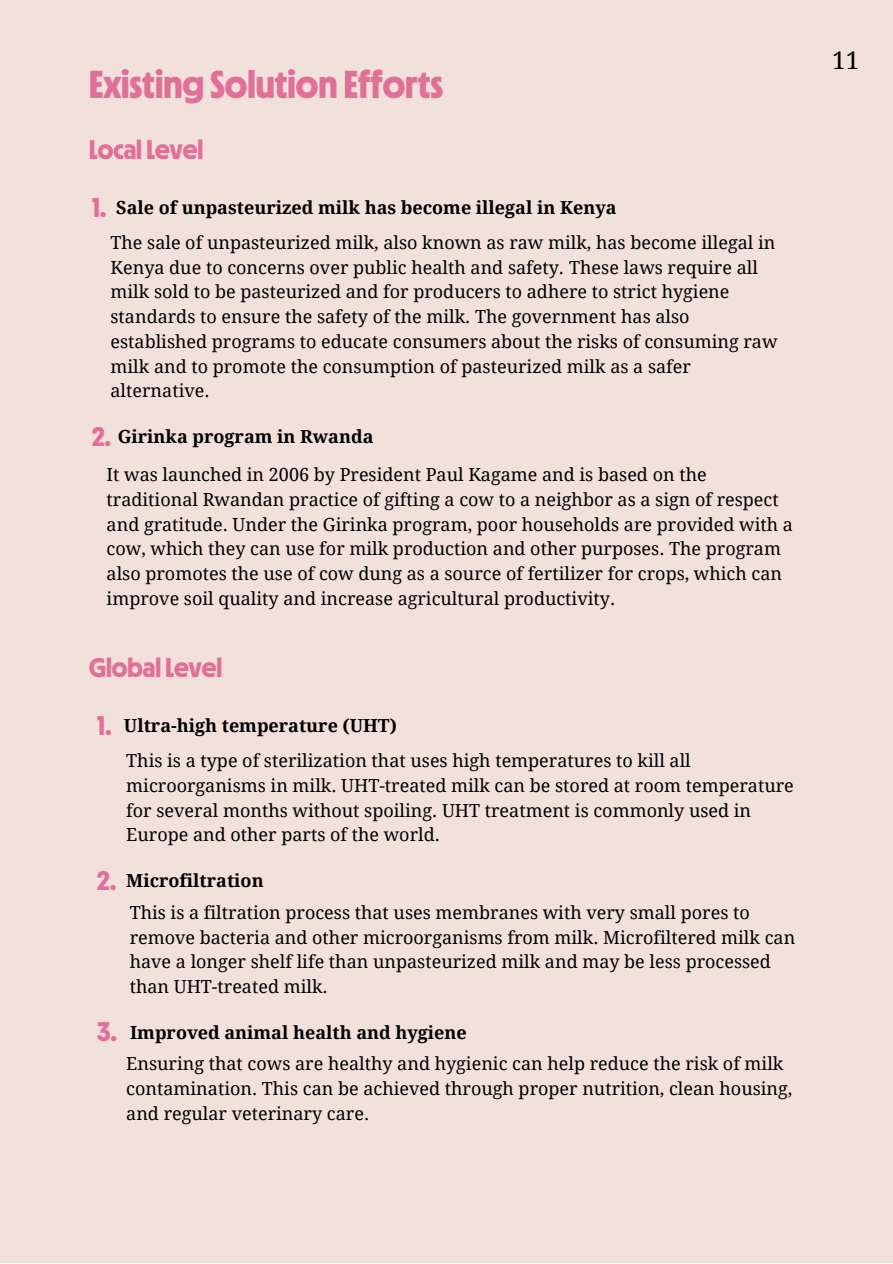
<style>
.page{position:relative;width:893px;height:1264px;background:#fff}
.page>*{position:absolute;margin:0;border:0;box-sizing:border-box;transform-origin:0 0}
.t1{font:700 39px "MD Nichrome Test";color:#e17099}
.t2{font:700 27px "MD Nichrome Test";color:#e17099}
.t3{font:24.45px "Droid Serif";color:#000}
.t4{font:18px/24.8px "Droid Serif";color:#000}
.t5{font:700 18px "Droid Serif";color:#000}
.s1{font-family:"MD Nichrome Test";font-size:27px;color:#e17099}
.s2{font-family:"MD Nichrome Test";font-weight:700;font-size:27px;color:#e17099}
.s3{font-weight:700}
</style>
<div class="page">
<div style="left:0;top:0;width:892px;height:1262px;background:#f2e0db"></div>
<h1 class="t1" style="left:89px;top:65px;width:355px">Existing Solution Efforts</h1>
<h2 class="t2" style="left:89px;top:136px;width:115px">Local Level</h2>
<p class="t5" style="left:92px;top:197px;width:526px"><span class="s1">1.</span> Sale of unpasteurized milk has become illegal in Kenya</p>
<p class="t4" style="left:110px;top:230px;width:668px">The sale of unpasteurized milk, also known as raw milk, has become illegal in Kenya due to concerns over public health and safety. These laws require all milk sold to be pasteurized and for producers to adhere to strict hygiene standards to ensure the safety of the milk. The government has also established programs to educate consumers about the risks of consuming raw milk and to promote the consumption of pasteurized milk as a safer alternative.</p>
<p class="t4" style="left:107px;top:417px;width:601px;line-height:38.4px;text-indent:-15px"><span class="s2">2.</span> <span class="s3">Girinka program in Rwanda<br></span>It was launched in 2006 by President Paul Kagame and is based on the</p>
<p class="t4" style="left:107px;top:487px;width:687px">traditional Rwandan practice of gifting a cow to a neighbor as a sign of respect and gratitude. Under the Girinka program, poor households are provided with a cow, which they can use for milk production and other purposes. The program also promotes the use of cow dung as a source of fertilizer for crops, which can improve soil quality and increase agricultural productivity.</p>
<h2 class="t2" style="left:89px;top:654px;width:134px">Global Level</h2>
<p class="t5" style="left:97px;top:715px;width:301px"><span class="s1">1.</span> Ultra-high temperature (UHT)</p>
<p class="t4" style="left:126px;top:748px;width:669px">This is a type of sterilization that uses high temperatures to kill all microorganisms in milk. UHT-treated milk can be stored at room temperature for several months without spoiling. UHT treatment is commonly used in Europe and other parts of the world.</p>
<p class="t5" style="left:97px;top:870px;width:168px"><span class="s1">2.</span> Microfiltration</p>
<p class="t4" style="left:130px;top:900px;width:667px">This is a filtration process that uses membranes with very small pores to remove bacteria and other microorganisms from milk. Microfiltered milk can have a longer shelf life than unpasteurized milk and may be less processed than UHT-treated milk.</p>
<p class="t4" style="left:126px;top:1016px;width:658px;line-height:31.8px;text-indent:-29px"><span class="s2">3.</span> <span class="s3">Improved animal health and hygiene<br></span>Ensuring that cows are healthy and hygienic can help reduce the risk of milk</p>
<p class="t4" style="left:126px;top:1076px;width:667px">contamination. This can be achieved through proper nutrition, clean housing, and regular veterinary care.</p>
<h3 class="t3" style="left:832px;top:46px;width:29px">11</h3>
</div>
